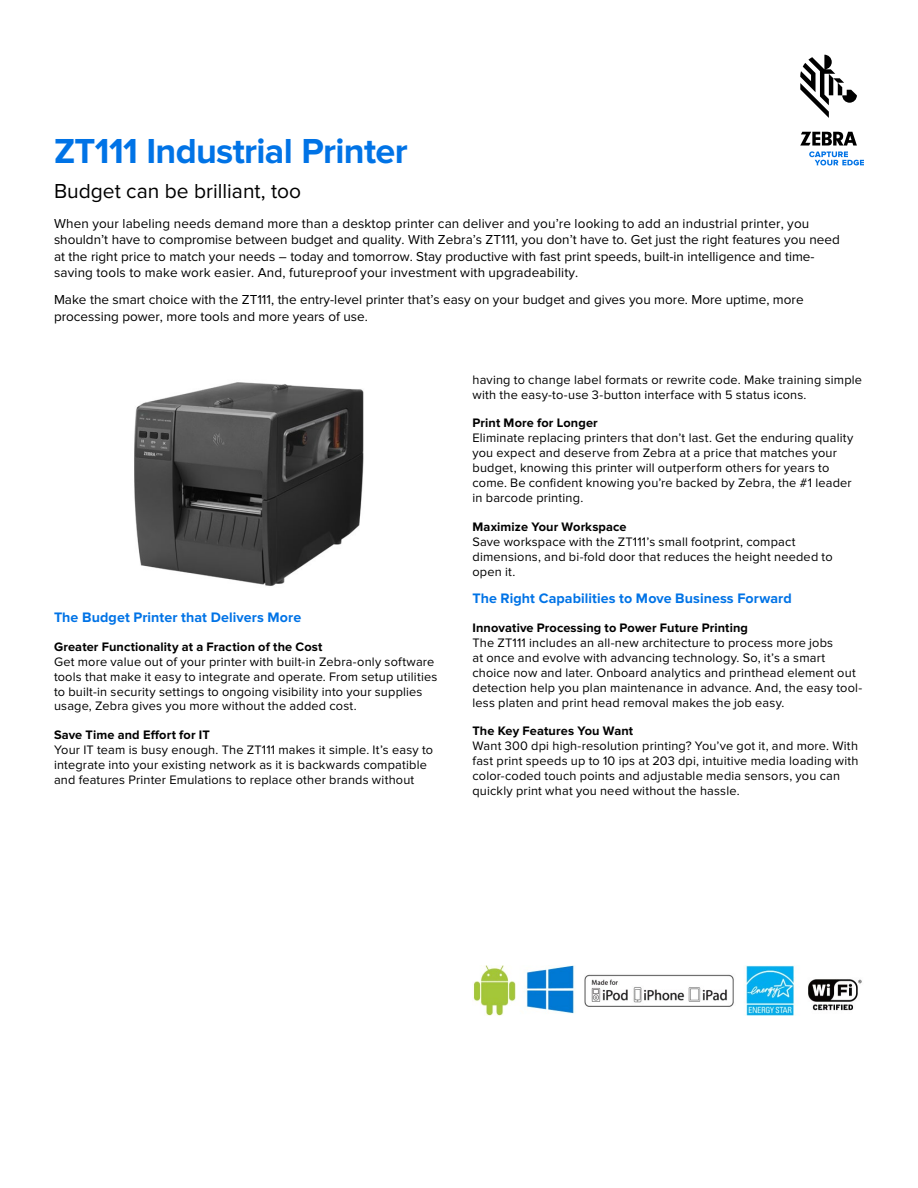
<style>
.page{position:relative;width:918px;height:1188px;background:#fff}
.page>*{position:absolute;margin:0;border:0;box-sizing:border-box;transform-origin:0 0}
.t1{font:700 36px "Proxima Nova";letter-spacing:-.02em;color:#0073e6}
.t2{font:21px "Proxima Nova";color:#000}
.t3{font:700 14.25px "Proxima Nova";letter-spacing:.005em;color:#0073e6}
.t4{font:13.5px/16.5px "Proxima Nova";color:#000}
.t5{font:12.75px/15px "Proxima Nova";letter-spacing:.015em;color:#000}
.t6{font:700 12.75px "Proxima Nova";letter-spacing:.01em;color:#000}
</style>
<div class="page">
<img style="left:134px;top:382px;width:230px;height:204px">
<svg style="left:800px;top:55px;width:57px;height:63px"></svg>
<svg style="left:800px;top:132px;width:64px;height:33px"></svg>
<img style="left:473px;top:966px;width:389px;height:49px">
<h1 class="t1" style="left:54px;top:130px;width:355px">ZT111 Industrial Printer</h1>
<h2 class="t2" style="left:54px;top:179px;width:249px">Budget can be brilliant, too</h2>
<p class="t4" style="left:54px;top:215px;width:787px">When your labeling needs demand more than a desktop printer can deliver and you’re looking to add an industrial printer, you shouldn’t have to compromise between budget and quality. With Zebra’s ZT111, you don’t have to. Get just the right features you need at the right price to match your needs – today and tomorrow. Stay productive with fast print speeds, built-in intelligence and time&shy;saving tools to make work easier. And, futureproof your investment with upgradeability.</p>
<p class="t4" style="left:54px;top:292px;width:751px">Make the smart choice with the ZT111, the entry-level printer that’s easy on your budget and gives you more. More uptime, more processing power, more tools and more years of use.</p>
<p class="t3" style="left:54px;top:609px;width:249px">The Budget Printer that Delivers More</p>
<p class="t6" style="left:54px;top:639px;width:270px">Greater Functionality at a Fraction of the Cost</p>
<p class="t5" style="left:54px;top:654px;width:385px">Get more value out of your printer with built-in Zebra-only software tools that make it easy to integrate and operate. From setup utilities to built-in security settings to ongoing visibility into your supplies usage, Zebra gives you more without the added cost.</p>
<p class="t6" style="left:54px;top:727px;width:157px">Save Time and Effort for IT</p>
<p class="t5" style="left:54px;top:742px;width:381px">Your IT team is busy enough. The ZT111 makes it simple. It’s easy to integrate into your existing network as it is backwards compatible and features Printer Emulations to replace other brands without</p>
<p class="t5" style="left:473px;top:372px;width:391px">having to change label formats or rewrite code. Make training simple with the easy-to-use 3-button interface with 5 status icons.</p>
<p class="t6" style="left:473px;top:415px;width:127px">Print More for Longer</p>
<p class="t5" style="left:473px;top:431px;width:382px">Eliminate replacing printers that don’t last. Get the enduring quality you expect and deserve from Zebra at a price that matches your budget, knowing this printer will outperform others for years to come. Be confident knowing you’re backed by Zebra, the #1 leader in barcode printing.</p>
<p class="t6" style="left:473px;top:519px;width:156px">Maximize Your Workspace</p>
<p class="t5" style="left:473px;top:534px;width:362px">Save workspace with the ZT111’s small footprint, compact dimensions, and bi-fold door that reduces the height needed to open it.</p>
<p class="t3" style="left:472px;top:590px;width:321px">The Right Capabilities to Move Business Forward</p>
<p class="t6" style="left:472px;top:620px;width:277px">Innovative Processing to Power Future Printing</p>
<p class="t5" style="left:472px;top:635px;width:391px">The ZT111 includes an all-new architecture to process more jobs<br>at once and evolve with advancing technology. So, it’s a smart choice now and later. Onboard analytics and printhead element out detection help you plan maintenance in advance. And, the easy tool&shy;less platen and print head removal makes the job easy.</p>
<p class="t6" style="left:472px;top:724px;width:162px">The Key Features You Want</p>
<p class="t5" style="left:472px;top:739px;width:388px">Want 300 dpi high-resolution printing? You’ve got it, and more. With fast print speeds up to 10 ips at 203 dpi, intuitive media loading with color-coded touch points and adjustable media sensors, you can quickly print what you need without the hassle.</p>
</div>
